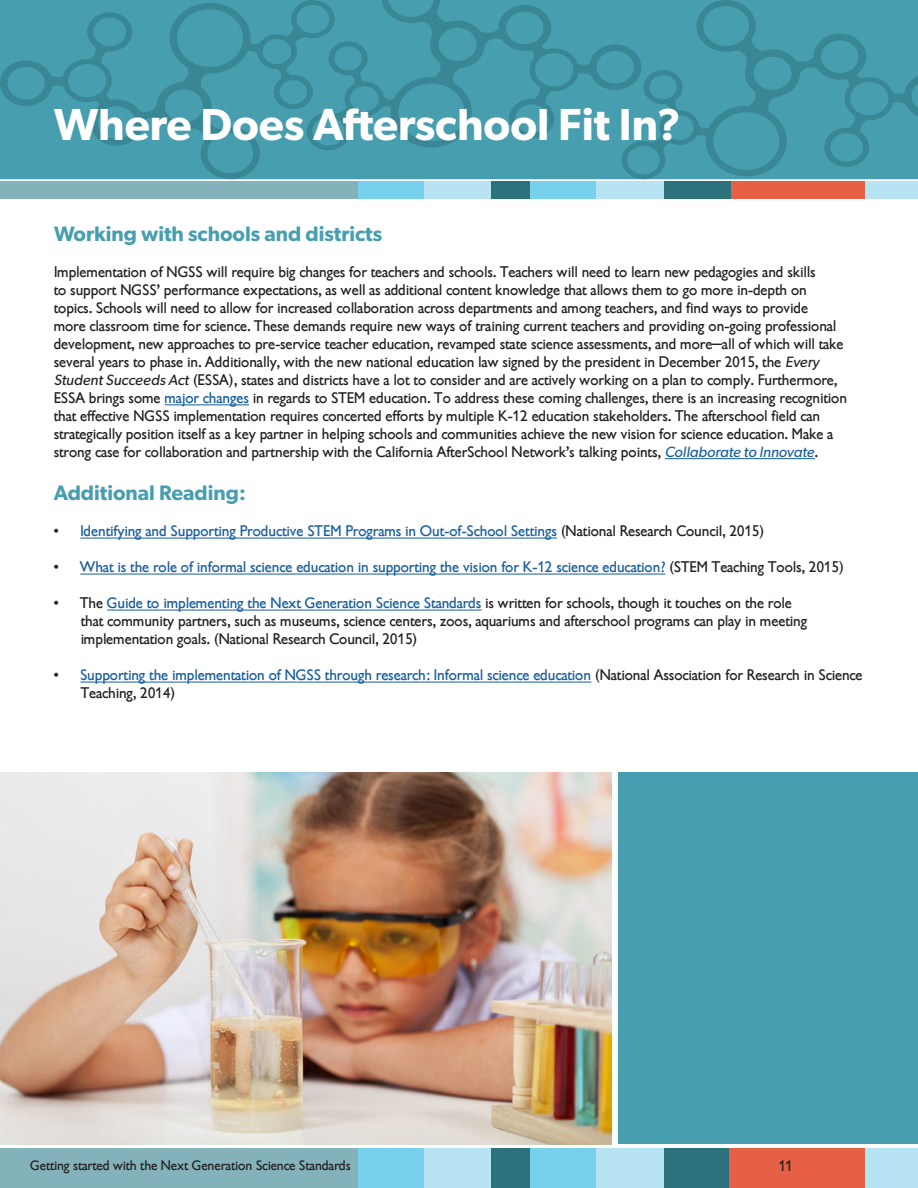
<style>
.page{position:relative;width:918px;height:1188px;background:#fff}
.page>*{position:absolute;margin:0;border:0;box-sizing:border-box;transform-origin:0 0}
.SectionHeader{font:600 45px "Gibson";color:#fff}
.t1{font:600 21px "Gibson";color:#479eaf}
.Body_text{font:15px/18px "Gibson";color:#231f20}
.t2{font:15px/18px "Gibson";color:#175d9e}
.t3{font:13.5px "Gibson";color:#231f20}
.s1{font-style:italic}
.s2{color:#175d9e}
.s3{font-style:italic;color:#175d9e}
.s4{color:#231f20}
</style>
<div class="page">
<div style="left:0;top:0;width:918px;height:179px;background:#479eaf"></div>
<div style="left:0;top:181px;width:358px;height:18px;background:#83b2bb"></div>
<div style="left:358px;top:181px;width:68px;height:18px;background:#78d1ec"></div>
<div style="left:424px;top:181px;width:67px;height:18px;background:#b7e3f3"></div>
<div style="left:491px;top:181px;width:68px;height:18px;background:#2c717b"></div>
<div style="left:531px;top:181px;width:67px;height:18px;background:#78d1ec"></div>
<div style="left:596px;top:181px;width:68px;height:18px;background:#b7e3f3"></div>
<div style="left:664px;top:181px;width:68px;height:18px;background:#2c717b"></div>
<div style="left:732px;top:181px;width:135px;height:18px;background:#e56044"></div>
<div style="left:865px;top:181px;width:53px;height:18px;background:#b7e3f3"></div>
<div style="left:0;top:1148px;width:358px;height:40px;background:#83b2bb"></div>
<div style="left:358px;top:1148px;width:68px;height:40px;background:#78d1ec"></div>
<div style="left:424px;top:1148px;width:67px;height:40px;background:#b7e3f3"></div>
<div style="left:491px;top:1148px;width:68px;height:40px;background:#2c717b"></div>
<div style="left:531px;top:1148px;width:67px;height:40px;background:#78d1ec"></div>
<div style="left:596px;top:1148px;width:68px;height:40px;background:#b7e3f3"></div>
<div style="left:664px;top:1148px;width:68px;height:40px;background:#2c717b"></div>
<div style="left:729px;top:1148px;width:138px;height:40px;background:#e56044"></div>
<div style="left:865px;top:1148px;width:53px;height:40px;background:#b7e3f3"></div>
<svg style="left:0;top:1px;width:330px;height:178px"></svg>
<svg style="left:307px;top:0;width:315px;height:150px"></svg>
<svg style="left:622px;top:0;width:296px;height:179px"></svg>
<hr style="left:165px;top:405px;width:84px;height:1px;background:#175d9e">
<hr style="left:665px;top:458px;width:150px;height:1px;background:#175d9e">
<hr style="left:80px;top:538px;width:477px;height:1px;background:#175d9e">
<hr style="left:80px;top:574px;width:585px;height:1px;background:#175d9e">
<hr style="left:107px;top:610px;width:375px;height:1px;background:#175d9e">
<hr style="left:80px;top:682px;width:511px;height:1px;background:#175d9e">
<img style="left:0;top:772px;width:612px;height:373px">
<div style="left:618px;top:772px;width:300px;height:372px;background:#479eaf"></div>
<p class="SectionHeader" style="left:54px;top:98px;width:628px">Where Does Afterschool Fit In?</p>
<p class="t1" style="left:54px;top:221px;width:330px">Working with schools and districts</p>
<p class="Body_text" style="left:54px;top:263px;width:795px">Implementation of NGSS will require big changes for teachers and schools. Teachers will need to learn new pedagogies and skills<br>to support NGSS’ performance expectations, as well as additional content knowledge that allows them to go more in-depth on topics. Schools will need to allow for increased collaboration across departments and among teachers, and find ways to provide<br>more classroom time for science. These demands require new ways of training current teachers and providing on-going professional development, new approaches to pre-service teacher education, revamped state science assessments, and more—all of which will take several years to phase in. Additionally, with the new national education law signed by the president in December 2015, the <span class="s1">Every Student Succeeds Act</span> (ESSA), states and districts have a lot to consider and are actively working on a plan to comply. Furthermore, ESSA brings some <span class="s2">major changes</span> in regards to STEM education. To address these coming challenges, there is an increasing recognition that effective NGSS implementation requires concerted efforts by multiple K-12 education stakeholders. The afterschool field can strategically position itself as a key partner in helping schools and communities achieve the new vision for science education. Make a strong case for collaboration and partnership with the California AfterSchool Network’s talking points, <span class="s3">Collaborate to Innovate</span>.</p>
<p class="t1" style="left:54px;top:480px;width:193px">Additional Reading:</p>
<p class="t2" style="left:54px;top:522px;width:712px"><span class="s4">•</span> Identifying and Supporting Productive STEM Programs in Out-of-School Settings <span class="s4">(National Research Council, 2015)</span></p>
<p class="t2" style="left:54px;top:558px;width:792px"><span class="s4">•</span> What is the role of informal science education in supporting the vision for K-12 science education? <span class="s4">(STEM Teaching Tools, 2015)</span></p>
<p class="Body_text" style="left:81px;top:594px;width:728px;text-indent:-27px">• The <span class="s2">Guide to implementing the Next Generation Science Standards</span> is written for schools, though it touches on the role that community partners, such as museums, science centers, zoos, aquariums and afterschool programs can play in meeting implementation goals. (National Research Council, 2015)</p>
<p class="t2" style="left:81px;top:666px;width:783px;text-indent:-27px"><span class="s4">•</span> Supporting the implementation of NGSS through research: Informal science education <span class="s4">(National Association for Research in Science<br>Teaching, 2014)</span></p>
<p class="t3" style="left:31px;top:1158px;width:322px">Getting started with the Next Generation Science Standards</p>
<p class="Body_text" style="left:779px;top:1158px;width:16px">11</p>
</div>
